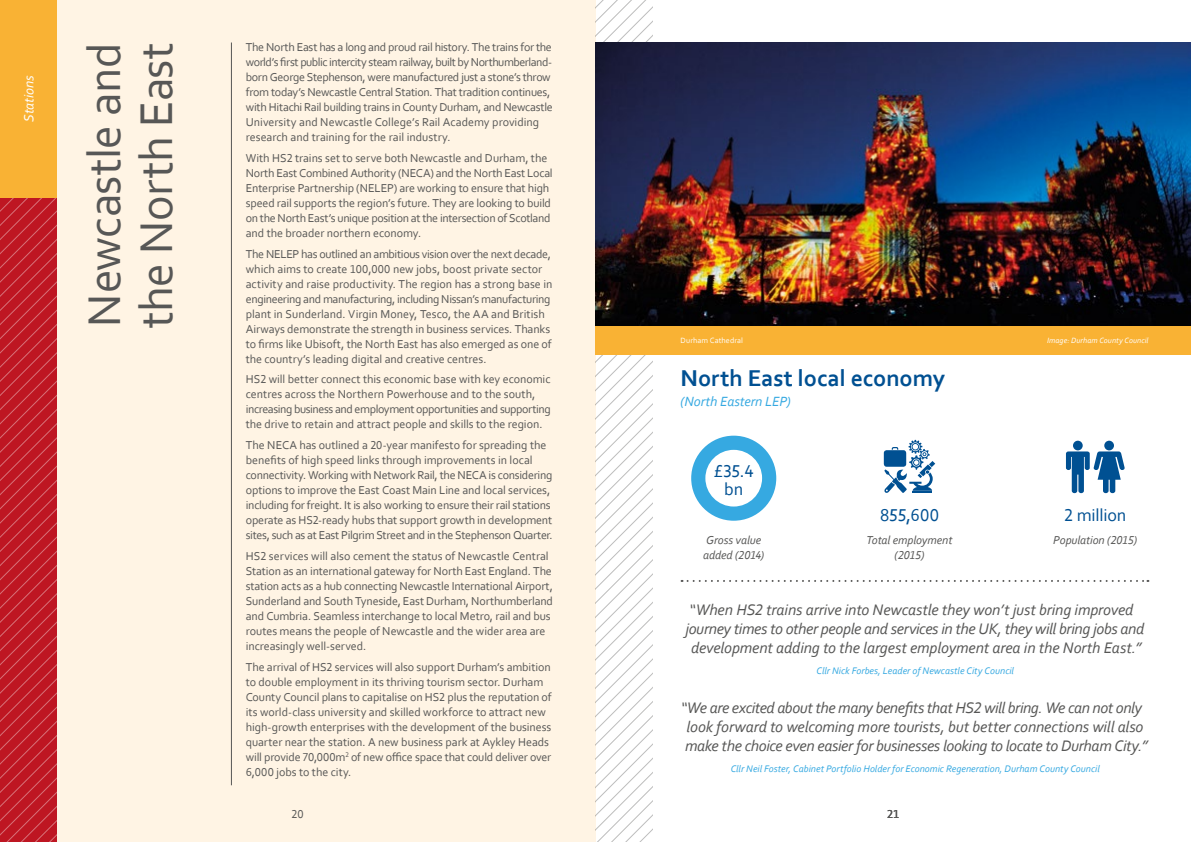
<style>
.page{position:relative;width:1191px;height:842px;background:#fff}
.page>*{position:absolute;margin:0;border:0;box-sizing:border-box;transform-origin:0 0}
.t1{font:48px/52px "Corbel";letter-spacing:-.015em;color:#575756}
.t2{font:700 24px "Corbel";letter-spacing:-.005em;color:#005092}
.t3{font:18px/18px "Corbel";letter-spacing:-.005em;color:#005092;text-align:center}
.t4{font:italic 16px/19px "Corbel";letter-spacing:-.015em;color:#575756;text-align:center}
.t5{font:italic 14px "Corbel";letter-spacing:-.005em;color:#36a9e1}
.t6{font:italic 14px "Corbel";letter-spacing:-.015em;color:#fff}
.t7{font:12px/15px "Corbel";letter-spacing:-.01em;color:#575756}
.t8{font:italic 12px/15px "Corbel";letter-spacing:-.01em;color:#575756}
.t9{font:italic 10px "Corbel";color:#36a9e1}
.t10{font:italic 8px "Corbel";letter-spacing:.01em;color:#fff}
.t11{font:8px "Corbel";letter-spacing:.015em;color:#fff}
</style>
<div class="page">
<div style="left:0;top:0;width:595px;height:842px;background:#fff4e4"></div>
<svg style="left:0;top:197px;width:57px;height:645px;background:#c01f2a"></svg>
<div style="left:0;top:0;width:57px;height:197px;background:#f9b234"></div>
<hr style="left:231px;top:43px;width:1px;height:742px;background:#575756">
<svg style="left:681px;top:580px;width:467px;height:2px"></svg>
<div style="left:691px;top:436px;width:85px;height:85px;background:#36a9e1;border-radius:50%"></div>
<div style="left:705px;top:450px;width:57px;height:56px;background:#fff;border-radius:50%"></div>
<svg style="left:884px;top:440px;width:51px;height:53px"></svg>
<div style="left:883px;top:450px;width:23px;height:17px;background:#005092;border-radius:3px"></div>
<svg style="left:1066px;top:451px;width:58px;height:42px"></svg>
<div style="left:1073px;top:441px;width:9px;height:9px;background:#005092;border-radius:50%"></div>
<div style="left:1104px;top:441px;width:10px;height:9px;background:#005092;border-radius:50%"></div>
<svg style="left:595px;top:0;width:57px;height:842px"></svg>
<img style="left:595px;top:43px;width:596px;height:283px">
<div style="left:595px;top:326px;width:596px;height:28px;background:#f9b234"></div>
<p class="t6" style="left:20px;top:122px;width:47px;rotate:-90deg">Stations</p>
<h1 class="t1" style="left:77px;top:328px;width:287px;rotate:-90deg">Newcastle and the North East</h1>
<p class="t7" style="left:246px;top:40px;width:309px">The North East has a long and proud rail history. The trains for the world’s first public intercity steam railway, built by Northumberland&shy;born George Stephenson, were manufactured just a stone’s throw from today’s Newcastle Central Station. That tradition continues, with Hitachi Rail building trains in County Durham, and Newcastle University and Newcastle College’s Rail Academy providing research and training for the rail industry.</p>
<p class="t7" style="left:246px;top:150px;width:308px">With HS2 trains set to serve both Newcastle and Durham, the North East Combined Authority (NECA) and the North East Local Enterprise Partnership (NELEP) are working to ensure that high speed rail supports the region’s future. They are looking to build on the North East’s unique position at the intersection of Scotland and the broader northern economy.</p>
<p class="t7" style="left:246px;top:246px;width:308px">The NELEP has outlined an ambitious vision over the next decade, which aims to create 100,000 new jobs, boost private sector activity and raise productivity. The region has a strong base in engineering and manufacturing, including Nissan’s manufacturing plant in Sunderland. Virgin Money, Tesco, the AA and British Airways demonstrate the strength in business services. Thanks to firms like Ubisoft, the North East has also emerged as one of the country’s leading digital and creative centres.</p>
<p class="t7" style="left:246px;top:372px;width:306px">HS2 will better connect this economic base with key economic centres across the Northern Powerhouse and to the south, increasing business and employment opportunities and supporting the drive to retain and attract people and skills to the region.</p>
<p class="t7" style="left:246px;top:437px;width:308px">The NECA has outlined a 20-year manifesto for spreading the benefits of high speed links through improvements in local connectivity. Working with Network Rail, the NECA is considering options to improve the East Coast Main Line and local services, including for freight. It is also working to ensure their rail stations operate as HS2-ready hubs that support growth in development sites, such as at East Pilgrim Street and in the Stephenson Quarter.</p>
<p class="t7" style="left:246px;top:548px;width:309px">HS2 services will also cement the status of Newcastle Central Station as an international gateway for North East England. The station acts as a hub connecting Newcastle International Airport, Sunderland and South Tyneside, East Durham, Northumberland and Cumbria. Seamless interchange to local Metro, rail and bus routes means the people of Newcastle and the wider area are increasingly well-served.</p>
<p class="t7" style="left:246px;top:659px;width:307px">The arrival of HS2 services will also support Durham’s ambition to double employment in its thriving tourism sector. Durham County Council plans to capitalise on HS2 plus the reputation of its world-class university and skilled workforce to attract new high-growth enterprises with the development of the business quarter near the station. A new business park at Aykley Heads will provide 70,000m<sup>2</sup> of new office space that could deliver over 6,000 jobs to the city.</p>
<p class="t11" style="left:680px;top:336px;width:64px">Durham Cathedral</p>
<p class="t10" style="left:1047px;top:336px;width:103px">Image: Durham County Council</p>
<h2 class="t2" style="left:680px;top:364px;width:266px">North East local economy</h2>
<p class="t5" style="left:680px;top:393px;width:112px">(North Eastern LEP)</p>
<h3 class="t3" style="left:714px;top:461px;width:41px">£35.4 bn</h3>
<h3 class="t3" style="left:880px;top:505px;width:61px">855,600</h3>
<h3 class="t3" style="left:1064px;top:505px;width:64px">2 million</h3>
<p class="t8" style="left:703px;top:532px;width:63px">Gross value added (2014)</p>
<p class="t8" style="left:866px;top:532px;width:87px;text-align:center">Total employment (2015)</p>
<p class="t8" style="left:1053px;top:532px;width:85px">Population (2015)</p>
<h3 class="t4" style="left:685px;top:600px;width:460px">“When HS2 trains arrive into Newcastle they won’t just bring improved journey times to other people and services in the UK, they will bring jobs and development adding to the largest employment area in the North East.”</h3>
<p class="t9" style="left:816px;top:664px;width:199px">Cllr Nick Forbes, Leader of Newcastle City Council</p>
<h3 class="t4" style="left:680px;top:698px;width:468px;text-align:left">“We are excited about the many benefits that HS2 will bring. We can not only look forward to welcoming more tourists, but better connections will also make the choice even easier for businesses looking to locate to Durham City.”</h3>
<p class="t9" style="left:730px;top:762px;width:371px">Cllr Neil Foster, Cabinet Portfolio Holder for Economic Regeneration, Durham County Council</p>
<p class="t7" style="left:292px;top:806px;width:14px">20</p>
<p class="t7" style="left:887px;top:806px;width:13px">21</p>
</div>
